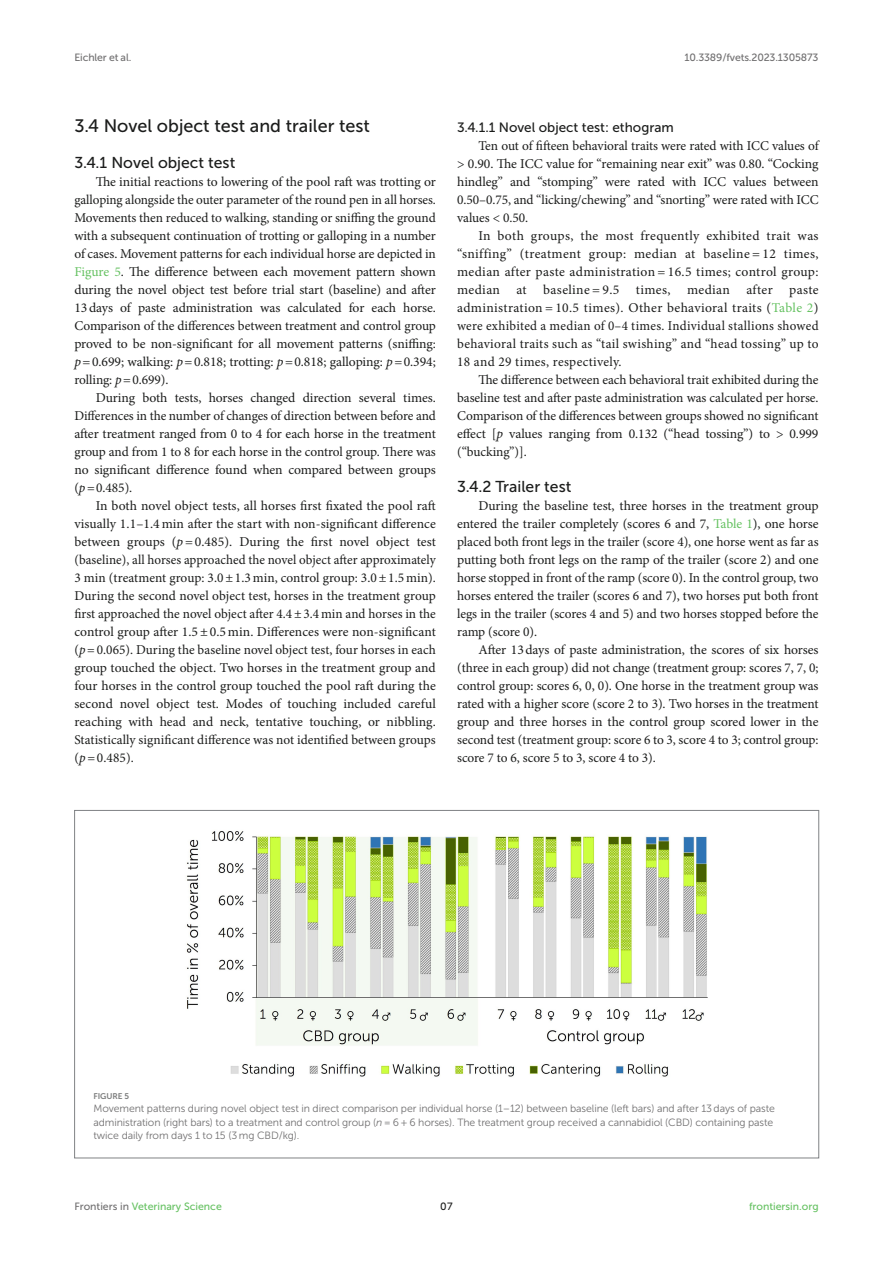
<style>
.page{position:relative;width:893px;height:1263px;background:#fff}
.page>*{position:absolute;margin:0;border:0;box-sizing:border-box;transform-origin:0 0}
.HEAD_2{font:18px "Museo Sans 500";color:#1b1c1b}
.HEAD_3_after_HEAD_2{font:15.75px "Museo Sans 500";color:#1b1c1b}
.HEAD_3{font:15.75px "Museo Sans 500";color:#1b1c1b}
.TEXT{font:13.5px/18px "Minion Pro";letter-spacing:-.005em;color:#1b1c1b;text-align:justify}
.TEXT_FLUSH{font:13.5px/18px "Minion Pro";letter-spacing:-.005em;color:#1b1c1b;text-align:justify}
.HEAD_4{font:13.5px "Museo Sans 500";color:#1b1c1b}
.FIG_LEG{font:10.5px/13.5px "Museo Sans 300";letter-spacing:-.01em;color:#706f70}
.t1{font:10.5px "Museo Sans 500";color:#65c161}
.t2{font:10.5px "Museo Sans 500";letter-spacing:-.015em;color:#706f70}
.t3{font:10.5px "Museo Sans 500";color:#1b1c1b}
.FIG_HD{font:8.25px "Museo Sans 700";letter-spacing:-.01em;color:#7e7f7f}
.s1{color:#65c161}
.s2{font-style:italic}
.s3{color:#706f70}
</style>
<div class="page">
<img style="left:186px;top:831px;width:522px;height:246px">
<p class="t2" style="left:74px;top:51px;width:58px">Eichler et al.</p>
<p class="t2" style="left:685px;top:51px;width:135px">10.3389/fvets.2023.1305873</p>
<p class="HEAD_2" style="left:74px;top:116px;width:297px">3.4 Novel object test and trailer test</p>
<p class="HEAD_3_after_HEAD_2" style="left:74px;top:154px;width:162px">3.4.1 Novel object test</p>
<p class="TEXT_FLUSH" style="left:74px;top:173px;width:363px;text-indent:21px">The initial reactions to lowering of the pool raft was trotting or galloping alongside the outer parameter of the round pen in all horses.<br>Movements then reduced to walking, standing or sniffing the ground with a subsequent continuation of trotting or galloping in a number of cases. Movement patterns for each individual horse are depicted in <span class="s1">Figure 5</span>. The difference between each movement pattern shown during the novel object test before trial start (baseline) and after 13days of paste administration was calculated for each horse.<br>Comparison of the differences between treatment and control group proved to be non-significant for all movement patterns (sniffing: <span class="s2">p</span>=0.699; walking: <span class="s2">p</span>=0.818; trotting: <span class="s2">p</span>=0.818; galloping: <span class="s2">p</span>=0.394; rolling: <span class="s2">p</span>=0.699).</p>
<p class="TEXT" style="left:74px;top:389px;width:363px;text-indent:21px">During both tests, horses changed direction several times.<br>Differences in the number of changes of direction between before and after treatment ranged from 0 to 4 for each horse in the treatment group and from 1 to 8 for each horse in the control group. There was no significant difference found when compared between groups (<span class="s2">p</span>=0.485).</p>
<p class="TEXT" style="left:74px;top:497px;width:363px;text-indent:21px">In both novel object tests, all horses first fixated the pool raft visually 1.1–1.4min after the start with non-significant difference between groups (<span class="s2">p</span>=0.485). During the first novel object test (baseline), all horses approached the novel object after approximately 3 min (treatment group: 3.0±1.3min, control group: 3.0±1.5min).<br>During the second novel object test, horses in the treatment group first approached the novel object after 4.4±3.4min and horses in the control group after 1.5±0.5min. Differences were non-significant (<span class="s2">p</span>=0.065). During the baseline novel object test, four horses in each group touched the object. Two horses in the treatment group and four horses in the control group touched the pool raft during the second novel object test. Modes of touching included careful reaching with head and neck, tentative touching, or nibbling.<br>Statistically significant difference was not identified between groups (<span class="s2">p</span>=0.485).</p>
<p class="HEAD_4" style="left:457px;top:120px;width:218px">3.4.1.1 Novel object test: ethogram</p>
<p class="TEXT_FLUSH" style="left:457px;top:137px;width:363px;text-indent:21px">Ten out of fifteen behavioral traits were rated with ICC values of &gt; 0.90. The ICC value for “remaining near exit” was 0.80. “Cocking hindleg” and “stomping” were rated with ICC values between 0.50–0.75, and “licking/chewing” and “snorting” were rated with ICC values &lt; 0.50.</p>
<p class="TEXT" style="left:457px;top:227px;width:363px;text-indent:21px">In both groups, the most frequently exhibited trait was “sniffing” (treatment group: median at baseline = 12 times, median after paste administration = 16.5 times; control group: median at baseline = 9.5 times, median after paste administration = 10.5 times). Other behavioral traits (<span class="s1">Table 2</span>) were exhibited a median of 0–4 times. Individual stallions showed behavioral traits such as “tail swishing” and “head tossing” up to 18 and 29 times, respectively.</p>
<p class="TEXT" style="left:457px;top:371px;width:363px;text-indent:21px">The difference between each behavioral trait exhibited during the baseline test and after paste administration was calculated per horse.<br>Comparison of the differences between groups showed no significant effect [<span class="s2">p</span> values ranging from 0.132 (“head tossing”) to &gt; 0.999 (“bucking”)].</p>
<p class="HEAD_3" style="left:457px;top:478px;width:116px">3.4.2 Trailer test</p>
<p class="TEXT_FLUSH" style="left:457px;top:497px;width:363px;text-indent:21px">During the baseline test, three horses in the treatment group entered the trailer completely (scores 6 and 7, <span class="s1">Table 1</span>), one horse placed both front legs in the trailer (score 4), one horse went as far as putting both front legs on the ramp of the trailer (score 2) and one horse stopped in front of the ramp (score 0). In the control group, two horses entered the trailer (scores 6 and 7), two horses put both front legs in the trailer (scores 4 and 5) and two horses stopped before the ramp (score 0).</p>
<p class="TEXT" style="left:457px;top:641px;width:363px;text-indent:21px">After 13days of paste administration, the scores of six horses (three in each group) did not change (treatment group: scores 7, 7, 0; control group: scores 6, 0, 0). One horse in the treatment group was rated with a higher score (score 2 to 3). Two horses in the treatment group and three horses in the control group scored lower in the second test (treatment group: score 6 to 3, score 4 to 3; control group: score 7 to 6, score 5 to 3, score 4 to 3).</p>
<p class="FIG_HD" style="left:94px;top:1091px;width:37px">FIGURE 5</p>
<p class="FIG_LEG" style="left:94px;top:1102px;width:683px">Movement patterns during novel object test in direct comparison per individual horse (1–12) between baseline (left bars) and after 13 days of paste administration (right bars) to a treatment and control group (<span class="s2">n</span> = 6 + 6 horses). The treatment group received a cannabidiol (CBD) containing paste twice daily from days 1 to 15 (3 mg CBD/kg).</p>
<p class="t1" style="left:74px;top:1200px;width:149px"><span class="s3">Frontiers in</span> Veterinary Science</p>
<p class="t3" style="left:440px;top:1200px;width:14px">07</p>
<p class="t1" style="left:749px;top:1200px;width:71px">frontiersin.org</p>
</div>
